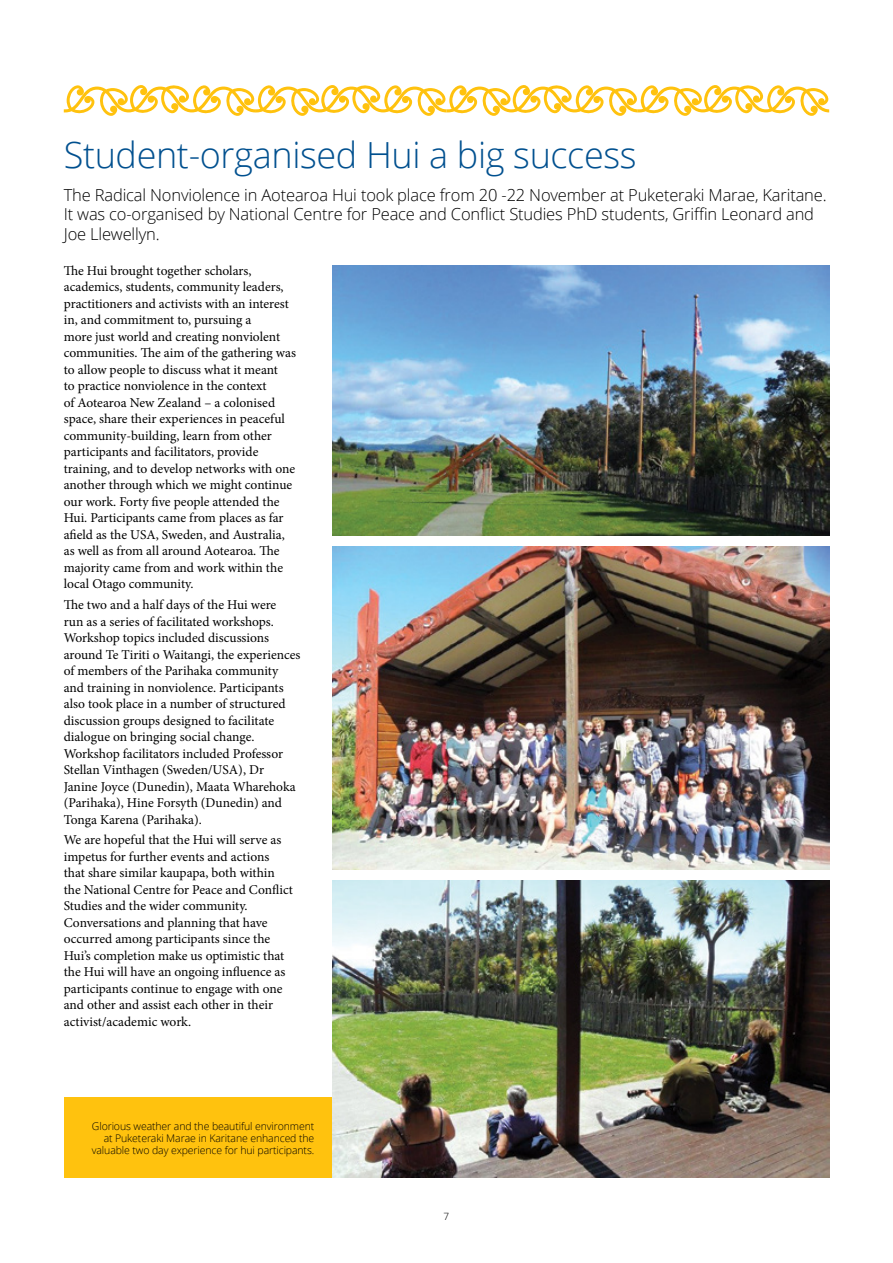
<style>
.page{position:relative;width:893px;height:1263px;background:#fff}
.page>*{position:absolute;margin:0;border:0;box-sizing:border-box;transform-origin:0 0}
.t1{font:300 36px "Open Sans";letter-spacing:-.01em;color:#00508f}
.t2{font:300 16.5px/19.5px "Open Sans";letter-spacing:-.01em;color:#000}
.t3{font:13.5px/16.5px "Minion Pro";color:#000}
.t4{font:300 10.5px/12px "Open Sans";letter-spacing:-.01em;color:#000;text-align:right}
.t5{font:300 10.05px "Open Sans";color:#000}
</style>
<div class="page">
<div style="left:64px;top:1097px;width:268px;height:81px;background:#ffc20e"></div>
<img style="left:332px;top:546px;width:497px;height:324px">
<img style="left:332px;top:880px;width:497px;height:298px">
<img style="left:332px;top:265px;width:497px;height:271px">
<svg style="left:64px;top:85px;width:765px;height:31px"></svg>
<h1 class="t1" style="left:64px;top:130px;width:574px">Student-organised Hui a big success</h1>
<p class="t2" style="left:64px;top:185px;width:764px">The Radical Nonviolence in Aotearoa Hui took place from 20 -22 November at Puketeraki Marae, Karitane.<br>It was co-organised by National Centre for Peace and Conflict Studies PhD students, Griffin Leonard and<br>Joe Llewellyn.</p>
<p class="t3" style="left:64px;top:262px;width:234px">The Hui brought together scholars, academics, students, community leaders, practitioners and activists with an interest in, and commitment to, pursuing a<br>more just world and creating nonviolent communities. The aim of the gathering was to allow people to discuss what it meant<br>to practice nonviolence in the context<br>of Aotearoa New Zealand – a colonised space, share their experiences in peaceful community-building, learn from other participants and facilitators, provide training, and to develop networks with one another through which we might continue our work. Forty five people attended the Hui. Participants came from places as far afield as the USA, Sweden, and Australia, as well as from all around Aotearoa. The majority came from and work within the local Otago community.</p>
<p class="t3" style="left:64px;top:597px;width:238px">The two and a half days of the Hui were<br>run as a series of facilitated workshops.<br>Workshop topics included discussions around Te Tiriti o Waitangi, the experiences of members of the Parihaka community and training in nonviolence. Participants also took place in a number of structured discussion groups designed to facilitate dialogue on bringing social change.<br>Workshop facilitators included Professor Stellan Vinthagen (Sweden/USA), Dr Janine Joyce (Dunedin), Maata Wharehoka (Parihaka), Hine Forsyth (Dunedin) and Tonga Karena (Parihaka).</p>
<p class="t3" style="left:64px;top:832px;width:231px">We are hopeful that the Hui will serve as impetus for further events and actions that share similar kaupapa, both within the National Centre for Peace and Conflict Studies and the wider community.<br>Conversations and planning that have occurred among participants since the Hui’s completion make us optimistic that the Hui will have an ongoing influence as participants continue to engage with one and other and assist each other in their activist/academic work.</p>
<p class="t4" style="left:92px;top:1119px;width:224px">Glorious weather and the beautiful environment at Puketeraki Marae in Karitane enhanced the valuable two day experience for hui participants.</p>
<p class="t5" style="left:444px;top:1209px;width:7px">7</p>
</div>
